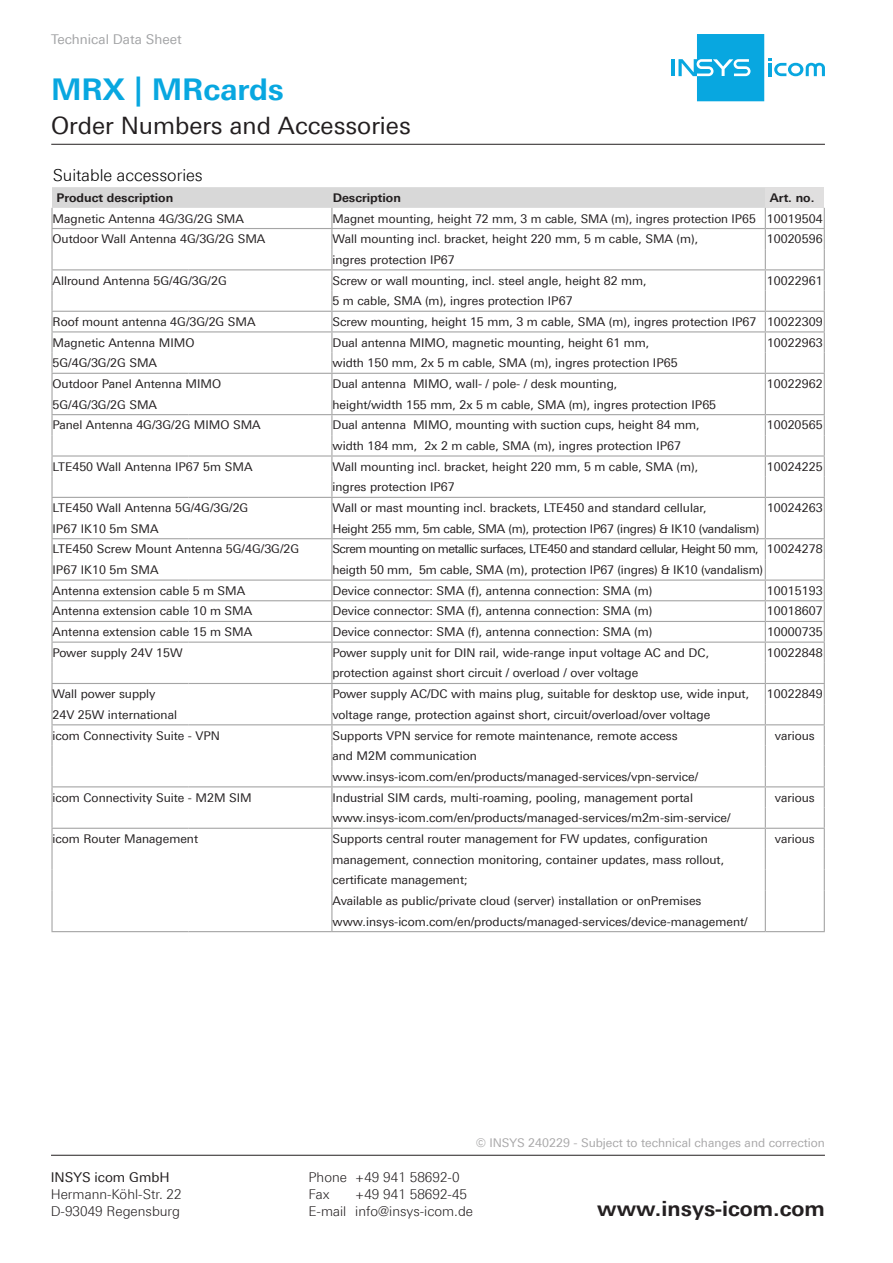
<style>
.page{position:relative;width:893px;height:1263px;background:#fff}
.page>*{position:absolute;margin:0;border:0;box-sizing:border-box;transform-origin:0 0}
.t1{font:700 30px "Linotype Univers 630";color:#08a7e0}
.t2{font:24px "Linotype Univers 430";color:#231f20}
.t3{font:700 21px "Linotype Univers 630";color:#231f20}
.t4{font:300 16.5px "Linotype Univers 330";color:#000}
.t5{font:300 13.5px/17px "Linotype Univers 330";color:#231f20}
.t6{font:13.5px "Linotype Univers 430";color:#a3a4a6}
.t7{font:13.5px "Linotype Univers 430";color:#231f20}
.t8{font:12px "Linotype Univers 430";color:#231f20}
.t9{font:12px "Linotype Univers 430";letter-spacing:-.04em;color:#231f20}
.t10{font:12px "Linotype Univers 430";letter-spacing:-.02em;color:#231f20}
.t11{font:12px "Linotype Univers 430";color:#a9a8a9}
.t12{font:700 12px "Linotype Univers 630";color:#231f20}
</style>
<div class="page">
<hr style="left:51px;top:1155px;width:774px;height:1px;background:#231f20">
<hr style="left:672px;top:59px;width:3px;height:17px;background:#08a7e0">
<svg style="left:678px;top:34px;width:147px;height:67px"></svg>
<hr style="left:51px;top:144px;width:774px;height:1px;background:#231f20">
<div style="left:765px;top:187px;width:59px;height:21px;background:#e0dfdf"></div>
<hr style="left:765px;top:228px;width:60px;height:1px;background:#a5a5a5">
<hr style="left:765px;top:269px;width:60px;height:1px;background:#a5a5a5">
<hr style="left:765px;top:311px;width:60px;height:1px;background:#a5a5a5">
<hr style="left:765px;top:331px;width:60px;height:1px;background:#a5a5a5">
<hr style="left:765px;top:373px;width:60px;height:1px;background:#a5a5a5">
<hr style="left:765px;top:414px;width:60px;height:1px;background:#a5a5a5">
<hr style="left:765px;top:455px;width:60px;height:2px;background:#a5a5a5">
<hr style="left:765px;top:497px;width:60px;height:1px;background:#a5a5a5">
<hr style="left:765px;top:538px;width:60px;height:1px;background:#a5a5a5">
<hr style="left:765px;top:579px;width:60px;height:2px;background:#a5a5a5">
<hr style="left:765px;top:600px;width:60px;height:1px;background:#a5a5a5">
<hr style="left:765px;top:621px;width:60px;height:1px;background:#a5a5a5">
<hr style="left:765px;top:641px;width:60px;height:2px;background:#a5a5a5">
<hr style="left:765px;top:683px;width:60px;height:1px;background:#a5a5a5">
<hr style="left:765px;top:724px;width:60px;height:1px;background:#a5a5a5">
<hr style="left:765px;top:786px;width:60px;height:1px;background:#a5a5a5">
<hr style="left:765px;top:828px;width:60px;height:1px;background:#a5a5a5">
<hr style="left:51px;top:931px;width:138px;height:1px;background:#a5a5a5">
<hr style="left:189px;top:931px;width:143px;height:1px;background:#a5a5a5">
<hr style="left:332px;top:931px;width:433px;height:1px;background:#a5a5a5">
<hr style="left:765px;top:931px;width:60px;height:1px;background:#a5a5a5">
<svg style="left:51px;top:187px;width:715px;height:744px"></svg>
<svg style="left:824px;top:208px;width:1px;height:723px"></svg>
<p class="t6" style="left:51px;top:31px;width:132px">Technical Data Sheet</p>
<h1 class="t1" style="left:51px;top:71px;width:235px">MRX | MRcards</h1>
<h2 class="t2" style="left:51px;top:112px;width:361px">Order Numbers and Accessories</h2>
<p class="t4" style="left:53px;top:166px;width:152px">Suitable accessories</p>
<p class="t12" style="left:57px;top:190px;width:118px">Product description</p>
<p class="t12" style="left:333px;top:190px;width:70px">Description</p>
<p class="t12" style="left:770px;top:190px;width:46px">Art. no.</p>
<p class="t8" style="left:53px;top:211px;width:193px">Magnetic Antenna 4G/3G/2G SMA</p>
<p class="t8" style="left:332px;top:211px;width:425px">Magnet mounting, height 72 mm, 3 m cable, SMA (m), ingres protection IP65</p>
<p class="t8" style="left:767px;top:211px;width:57px">10019504</p>
<p class="t8" style="left:53px;top:232px;width:214px">Outdoor Wall Antenna 4G/3G/2G SMA</p>
<p class="t8" style="left:332px;top:232px;width:367px">Wall mounting incl. bracket, height 220 mm, 5 m cable, SMA (m),</p>
<p class="t8" style="left:767px;top:232px;width:58px">10020596</p>
<p class="t8" style="left:332px;top:253px;width:124px">ingres protection IP67</p>
<p class="t8" style="left:53px;top:273px;width:176px">Allround Antenna 5G/4G/3G/2G</p>
<p class="t8" style="left:332px;top:273px;width:316px">Screw or wall mounting, incl. steel angle, height 82 mm,</p>
<p class="t8" style="left:767px;top:273px;width:57px">10022961</p>
<p class="t8" style="left:332px;top:294px;width:242px">5 m cable, SMA (m), ingres protection IP67</p>
<p class="t8" style="left:53px;top:315px;width:205px">Roof mount antenna 4G/3G/2G SMA</p>
<p class="t8" style="left:332px;top:315px;width:425px">Screw mounting, height 15 mm, 3 m cable, SMA (m), ingres protection IP67</p>
<p class="t8" style="left:767px;top:315px;width:57px">10022309</p>
<p class="t8" style="left:53px;top:335px;width:143px">Magnetic Antenna MIMO</p>
<p class="t8" style="left:332px;top:335px;width:318px">Dual antenna MIMO, magnetic mounting, height 61 mm,</p>
<p class="t8" style="left:767px;top:335px;width:57px">10022963</p>
<p class="t8" style="left:53px;top:356px;width:106px">5G/4G/3G/2G SMA</p>
<p class="t8" style="left:332px;top:356px;width:347px">width 150 mm, 2x 5 m cable, SMA (m), ingres protection IP65</p>
<p class="t8" style="left:53px;top:377px;width:170px">Outdoor Panel Antenna MIMO</p>
<p class="t8" style="left:332px;top:377px;width:286px">Dual antenna MIMO, wall- / pole- / desk mounting,</p>
<p class="t8" style="left:767px;top:377px;width:57px">10022962</p>
<p class="t8" style="left:53px;top:397px;width:106px">5G/4G/3G/2G SMA</p>
<p class="t8" style="left:332px;top:397px;width:385px">height/width 155 mm, 2x 5 m cable, SMA (m), ingres protection IP65</p>
<p class="t8" style="left:53px;top:418px;width:210px">Panel Antenna 4G/3G/2G MIMO SMA</p>
<p class="t8" style="left:332px;top:418px;width:369px">Dual antenna MIMO, mounting with suction cups, height 84 mm,</p>
<p class="t8" style="left:767px;top:418px;width:58px">10020565</p>
<p class="t8" style="left:332px;top:439px;width:350px">width 184 mm, 2x 2 m cable, SMA (m), ingres protection IP67</p>
<p class="t8" style="left:53px;top:459px;width:201px">LTE450 Wall Antenna IP67 5m SMA</p>
<p class="t8" style="left:332px;top:459px;width:367px">Wall mounting incl. bracket, height 220 mm, 5 m cable, SMA (m),</p>
<p class="t8" style="left:767px;top:459px;width:57px">10024225</p>
<p class="t8" style="left:332px;top:480px;width:124px">ingres protection IP67</p>
<p class="t8" style="left:53px;top:501px;width:197px">LTE450 Wall Antenna 5G/4G/3G/2G</p>
<p class="t8" style="left:332px;top:501px;width:376px">Wall or mast mounting incl. brackets, LTE450 and standard cellular,</p>
<p class="t8" style="left:767px;top:501px;width:57px">10024263</p>
<p class="t8" style="left:53px;top:522px;width:108px">IP67 IK10 5m SMA</p>
<p class="t10" style="left:332px;top:522px;width:429px">Height 255 mm, 5m cable, SMA (m), protection IP67 (ingres) &amp; IK10 (vandalism)</p>
<p class="t8" style="left:53px;top:542px;width:248px">LTE450 Screw Mount Antenna 5G/4G/3G/2G</p>
<p class="t9" style="left:332px;top:542px;width:428px">Screm mounting on metallic surfaces, LTE450 and standard cellular, Height 50 mm,</p>
<p class="t8" style="left:767px;top:542px;width:57px">10024278</p>
<p class="t8" style="left:53px;top:563px;width:108px">IP67 IK10 5m SMA</p>
<p class="t8" style="left:332px;top:563px;width:432px">heigth 50 mm, 5m cable, SMA (m), protection IP67 (ingres) &amp; IK10 (vandalism)</p>
<p class="t8" style="left:53px;top:584px;width:194px">Antenna extension cable 5 m SMA</p>
<p class="t8" style="left:332px;top:584px;width:321px">Device connector: SMA (f), antenna connection: SMA (m)</p>
<p class="t8" style="left:767px;top:584px;width:57px">10015193</p>
<p class="t8" style="left:53px;top:604px;width:201px">Antenna extension cable 10 m SMA</p>
<p class="t8" style="left:332px;top:604px;width:321px">Device connector: SMA (f), antenna connection: SMA (m)</p>
<p class="t8" style="left:767px;top:604px;width:57px">10018607</p>
<p class="t8" style="left:53px;top:625px;width:201px">Antenna extension cable 15 m SMA</p>
<p class="t8" style="left:332px;top:625px;width:321px">Device connector: SMA (f), antenna connection: SMA (m)</p>
<p class="t8" style="left:767px;top:625px;width:57px">10000735</p>
<p class="t8" style="left:53px;top:646px;width:132px">Power supply 24V 15W</p>
<p class="t8" style="left:332px;top:646px;width:378px">Power supply unit for DIN rail, wide-range input voltage AC and DC,</p>
<p class="t8" style="left:767px;top:646px;width:57px">10022848</p>
<p class="t8" style="left:332px;top:666px;width:307px">protection against short circuit / overload / over voltage</p>
<p class="t8" style="left:53px;top:687px;width:105px">Wall power supply</p>
<p class="t8" style="left:332px;top:687px;width:418px">Power supply AC/DC with mains plug, suitable for desktop use, wide input,</p>
<p class="t8" style="left:767px;top:687px;width:57px">10022849</p>
<p class="t8" style="left:53px;top:708px;width:126px">24V 25W international</p>
<p class="t8" style="left:332px;top:708px;width:379px">voltage range, protection against short, circuit/overload/over voltage</p>
<p class="t8" style="left:53px;top:728px;width:169px">icom Connectivity Suite - VPN</p>
<p class="t8" style="left:332px;top:728px;width:347px">Supports VPN service for remote maintenance, remote access</p>
<p class="t8" style="left:775px;top:728px;width:41px">various</p>
<p class="t8" style="left:332px;top:749px;width:146px">and M2M communication</p>
<p class="t8" style="left:332px;top:770px;width:367px">www.insys-icom.com/en/products/managed-services/vpn-service/</p>
<p class="t8" style="left:53px;top:790px;width:201px">icom Connectivity Suite - M2M SIM</p>
<p class="t8" style="left:332px;top:790px;width:362px">Industrial SIM cards, multi-roaming, pooling, management portal</p>
<p class="t8" style="left:775px;top:790px;width:41px">various</p>
<p class="t8" style="left:332px;top:811px;width:400px">www.insys-icom.com/en/products/managed-services/m2m-sim-service/</p>
<p class="t8" style="left:53px;top:832px;width:147px">icom Router Management</p>
<p class="t8" style="left:332px;top:832px;width:377px">Supports central router management for FW updates, configuration</p>
<p class="t8" style="left:775px;top:832px;width:41px">various</p>
<p class="t8" style="left:332px;top:852px;width:393px">management, connection monitoring, container updates, mass rollout,</p>
<p class="t8" style="left:332px;top:873px;width:137px">certificate management;</p>
<p class="t8" style="left:332px;top:894px;width:370px">Available as public/private cloud (server) installation or onPremises</p>
<p class="t8" style="left:332px;top:914px;width:417px">www.insys-icom.com/en/products/managed-services/device-management/</p>
<p class="t7" style="left:51px;top:1170px;width:121px">INSYS icom GmbH</p>
<p class="t5" style="left:51px;top:1186px;width:132px">Hermann-Köhl-Str. 22<br>D-93049 Regensburg</p>
<p class="t11" style="left:476px;top:1136px;width:350px">© INSYS 240229 - Subject to technical changes and correction</p>
<p class="t5" style="left:308px;top:1169px;width:153px">Phone +49 941 58692-0<br>Fax</p>
<p class="t5" style="left:308px;top:1186px;width:166px;text-indent:47px">+49 941 58692-45<br>E-mail info@insys-icom.de</p>
<h3 class="t3" style="left:597px;top:1196px;width:229px">www.insys-icom.com</h3>
</div>
